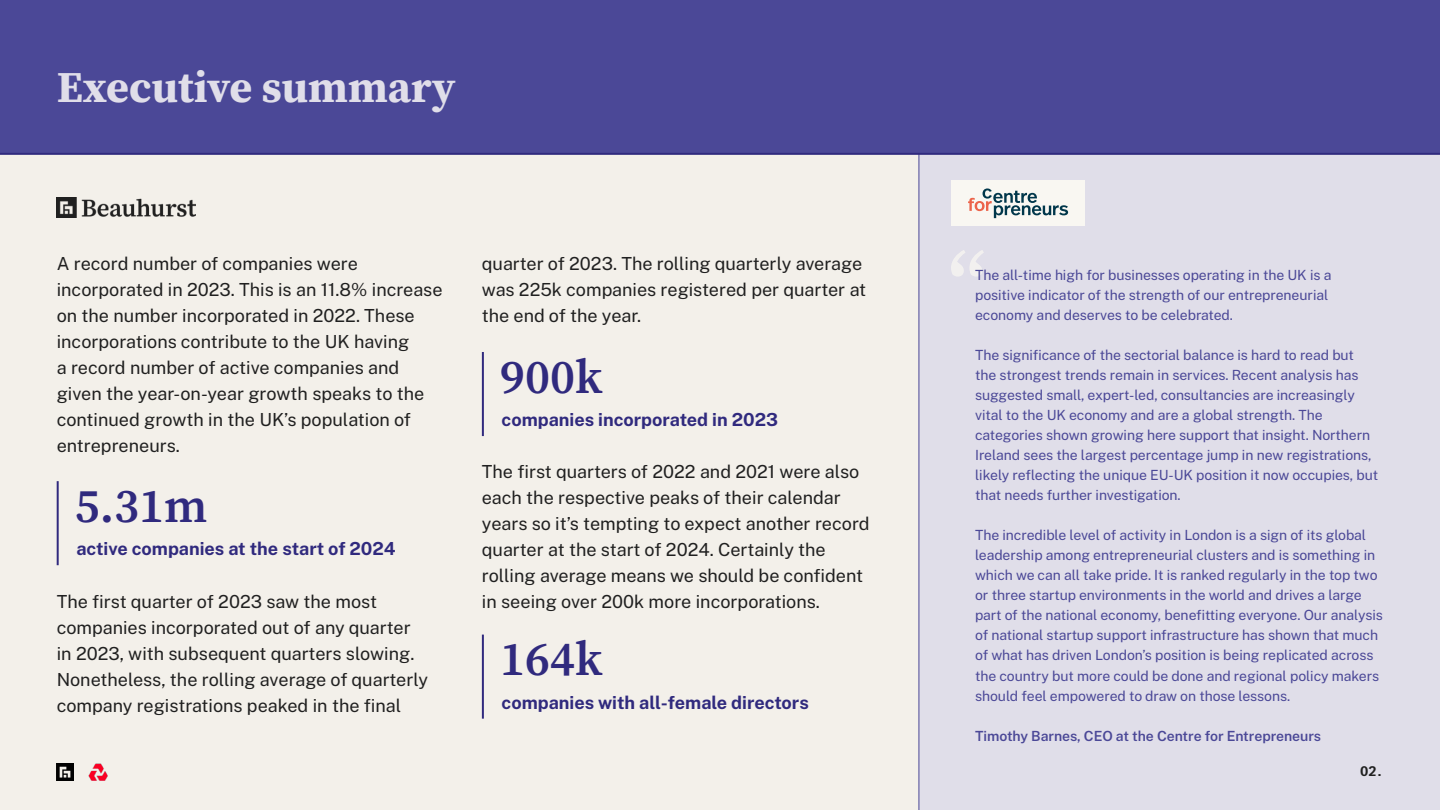
<style>
.page{position:relative;width:1440px;height:810px;background:#f3f0ea}
.page>*{position:absolute;margin:0;border:0;box-sizing:border-box;transform-origin:0 0}
.t1{font:600 48px "Source Serif 4";color:#302a7e}
.t2{font:700 44px "Source Serif 4";color:#e0dee9}
.t3{font:18px/26px "Public Sans";color:#202020}
.t4{font:700 18px "Public Sans";color:#302a7e}
.t5{font:14px/20px "Public Sans";letter-spacing:-.005em;color:#4b4897}
.t6{font:600 14px "Public Sans";letter-spacing:-.005em;color:#4b4897}
.t7{font:600 14px "Trispace";color:#202020}
</style>
<div class="page">
<div style="left:918px;top:155px;width:522px;height:655px;background:#e0dee9"></div>
<img style="left:57px;top:763px;width:17px;height:17px">
<hr style="left:57px;top:481px;width:2px;height:84px;background:#302a7e">
<hr style="left:482px;top:352px;width:2px;height:84px;background:#302a7e">
<hr style="left:482px;top:635px;width:2px;height:84px;background:#302a7e">
<img style="left:57px;top:197px;width:138px;height:21px">
<div style="left:951px;top:180px;width:134px;height:46px;background:#f9f7f2"></div>
<svg style="left:968px;top:188px;width:100px;height:30px"></svg>
<div style="left:0;top:0;width:1440px;height:155px;background:#4b4897"></div>
<h2 class="t2" style="left:57px;top:57px;width:401px">Executive summary</h2>
<p class="t3" style="left:57px;top:250px;width:387px">A record number of companies were incorporated in 2023. This is an 11.8% increase on the number incorporated in 2022. These incorporations contribute to the UK having<br>a record number of active companies and given the year-on-year growth speaks to the continued growth in the UK’s population of entrepreneurs.</p>
<h1 class="t1" style="left:75px;top:473px;width:134px">5.31m</h1>
<p class="t4" style="left:76px;top:535px;width:321px">active companies at the start of 2024</p>
<p class="t3" style="left:57px;top:588px;width:373px">The first quarter of 2023 saw the most companies incorporated out of any quarter in 2023, with subsequent quarters slowing.<br>Nonetheless, the rolling average of quarterly company registrations peaked in the final</p>
<p class="t3" style="left:482px;top:249px;width:386px">quarter of 2023. The rolling quarterly average was 225k companies registered per quarter at the end of the year.</p>
<h1 class="t1" style="left:500px;top:344px;width:104px">900k</h1>
<p class="t4" style="left:502px;top:406px;width:278px">companies incorporated in 2023</p>
<p class="t3" style="left:482px;top:457px;width:389px">The first quarters of 2022 and 2021 were also each the respective peaks of their calendar years so it’s tempting to expect another record quarter at the start of 2024. Certainly the rolling average means we should be confident in seeing over 200k more incorporations.</p>
<h1 class="t1" style="left:500px;top:626px;width:104px">164k</h1>
<p class="t4" style="left:502px;top:689px;width:309px">companies with all-female directors</p>
<p class="t5" style="left:975px;top:265px;width:358px">The all-time high for businesses operating in the UK is a positive indicator of the strength of our entrepreneurial economy and deserves to be celebrated.</p>
<p class="t5" style="left:975px;top:345px;width:405px">The significance of the sectorial balance is hard to read but the strongest trends remain in services. Recent analysis has suggested small, expert-led, consultancies are increasingly vital to the UK economy and are a global strength. The categories shown growing here support that insight. Northern Ireland sees the largest percentage jump in new registrations, likely reflecting the unique EU-UK position it now occupies, but that needs further investigation.</p>
<p class="t5" style="left:975px;top:525px;width:409px">The incredible level of activity in London is a sign of its global leadership among entrepreneurial clusters and is something in which we can all take pride. It is ranked regularly in the top two or three startup environments in the world and drives a large part of the national economy, benefitting everyone. Our analysis of national startup support infrastructure has shown that much of what has driven London’s position is being replicated across the country but more could be done and regional policy makers should feel empowered to draw on those lessons.</p>
<p class="t6" style="left:975px;top:725px;width:348px">Timothy Barnes, CEO at the Centre for Entrepreneurs</p>
<p class="t7" style="left:1360px;top:760px;width:25px">02.</p>
</div>
